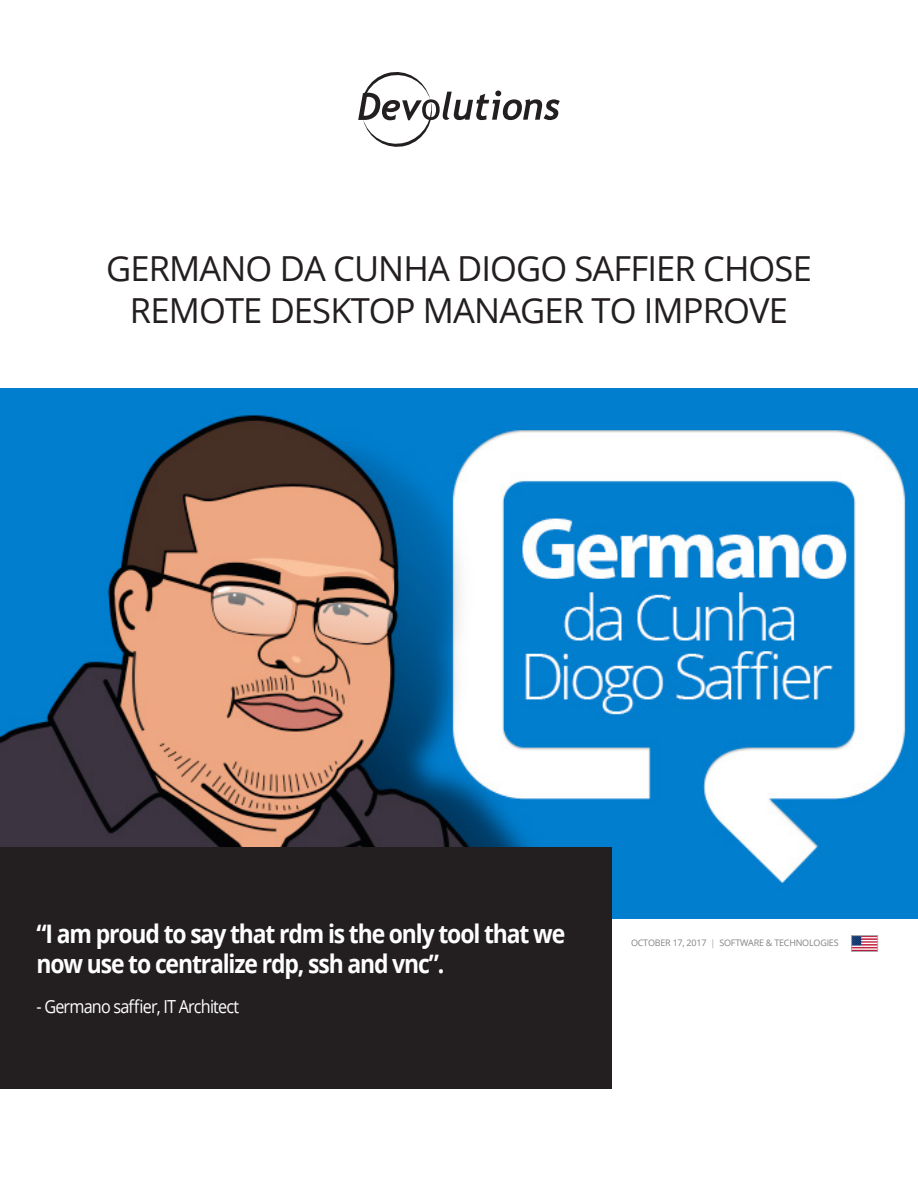
<style>
.page{position:relative;width:918px;height:1188px;background:#fff}
.page>*{position:absolute;margin:0;border:0;box-sizing:border-box;transform-origin:0 0}
.t1{font:34.5px "Open Sans";letter-spacing:-.025em;color:#231f20}
.t2{font:700 25.5px/30px "Open Sans";letter-spacing:-.05em;color:#fff;scale:.9 1}
.t3{font:18px "Open Sans";letter-spacing:-.05em;color:#fff;scale:.9 1}
.t4{font:9px "Open Sans";letter-spacing:-.025em;color:#808285}
.s1{font-weight:300}
</style>
<div class="page">
<svg style="left:358px;top:72px;width:202px;height:75px"></svg>
<img style="left:0;top:389px;width:918px;height:529px">
<div style="left:0;top:848px;width:612px;height:241px;background:#231f20"></div>
<img style="left:853px;top:937px;width:23px;height:13px">
<div style="left:851px;top:935px;width:27px;height:17px;border:1px solid #a8a9ad"></div>
<p class="t1" style="left:106px;top:245px;width:707px">GERMANO DA CUNHA DIOGO SAFFIER CHOSE</p>
<p class="t1" style="left:130px;top:287px;width:660px">REMOTE DESKTOP MANAGER TO IMPROVE</p>
<p class="t2" style="left:37px;top:918px;width:589px">“I am proud to say that rdm is the only tool that we now use to centralize rdp, ssh and vnc”.</p>
<p class="t3" style="left:37px;top:994px;width:227px">- Germano saffier, IT Architect</p>
<p class="t4" style="left:631px;top:936px;width:209px">OCTOBER 17, 2017 <span class="s1">|</span> SOFTWARE &amp; TECHNOLOGIES</p>
</div>
